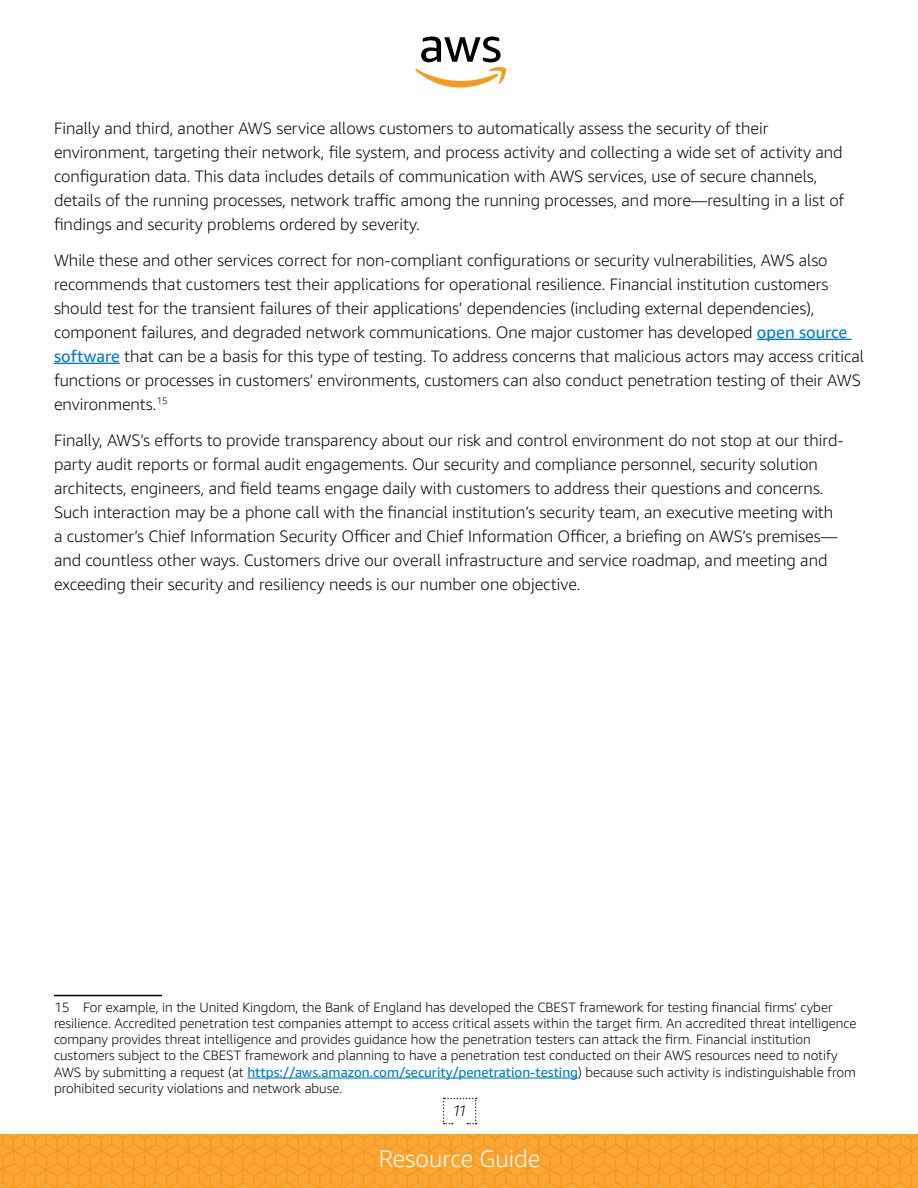
<style>
.page{position:relative;width:918px;height:1188px;background:#fff}
.page>*{position:absolute;margin:0;border:0;box-sizing:border-box;transform-origin:0 0}
.t1{font:300 24px "Amazon Ember";color:#fff}
.t2{font:300 16.5px/24px "Amazon Ember";color:#000}
.t3{font:italic 300 15px "Amazon Ember";color:#000}
.t4{font:300 13.5px/16.2px "Amazon Ember";color:#000}
.s1{font-weight:400;color:#007dbc}
</style>
<div class="page">
<svg style="left:0;top:1134px;width:918px;height:54px;background:#f9a32f"></svg>
<svg style="left:443px;top:1098px;width:34px;height:26px"></svg>
<svg style="left:415px;top:37px;width:91px;height:51px"></svg>
<hr style="left:757px;top:339px;width:95px;height:1px;background:#007dbc">
<hr style="left:54px;top:363px;width:66px;height:1px;background:#007dbc">
<hr style="left:54px;top:995px;width:108px;height:1px;background:#000">
<hr style="left:247px;top:1077px;width:331px;height:2px;background:#007dbc">
<p class="t2" style="left:54px;top:116px;width:792px">Finally and third, another AWS service allows customers to automatically assess the security of their environment, targeting their network, file system, and process activity and collecting a wide set of activity and configuration data. This data includes details of communication with AWS services, use of secure channels, details of the running processes, network traffic among the running processes, and more—resulting in a list of findings and security problems ordered by severity.</p>
<p class="t2" style="left:54px;top:248px;width:812px">While these and other services correct for non-compliant configurations or security vulnerabilities, AWS also recommends that customers test their applications for operational resilience. Financial institution customers should test for the transient failures of their applications’ dependencies (including external dependencies), component failures, and degraded network communications. One major customer has developed <span class="s1">open source software</span> that can be a basis for this type of testing. To address concerns that malicious actors may access critical functions or processes in customers’ environments, customers can also conduct penetration testing of their AWS environments.<sup>15</sup></p>
<p class="t2" style="left:54px;top:428px;width:791px">Finally, AWS’s efforts to provide transparency about our risk and control environment do not stop at our third&shy;party audit reports or formal audit engagements. Our security and compliance personnel, security solution architects, engineers, and field teams engage daily with customers to address their questions and concerns.<br>Such interaction may be a phone call with the financial institution’s security team, an executive meeting with a customer’s Chief Information Security Officer and Chief Information Officer, a briefing on AWS’s premises— and countless other ways. Customers drive our overall infrastructure and service roadmap, and meeting and exceeding their security and resiliency needs is our number one objective.</p>
<p class="t4" style="left:54px;top:999px;width:804px">15 For example, in the United Kingdom, the Bank of England has developed the CBEST framework for testing financial firms’ cyber resilience. Accredited penetration test companies attempt to access critical assets within the target firm. An accredited threat intelligence company provides threat intelligence and provides guidance how the penetration testers can attack the firm. Financial institution customers subject to the CBEST framework and planning to have a penetration test conducted on their AWS resources need to notify AWS by submitting a request (at <span class="s1">https://aws.amazon.com/security/penetration-testing</span>) because such activity is indistinguishable from prohibited security violations and network abuse.</p>
<p class="t3" style="left:452px;top:1101px;width:16px">11</p>
<h1 class="t1" style="left:379px;top:1144px;width:163px">Resource Guide</h1>
</div>
